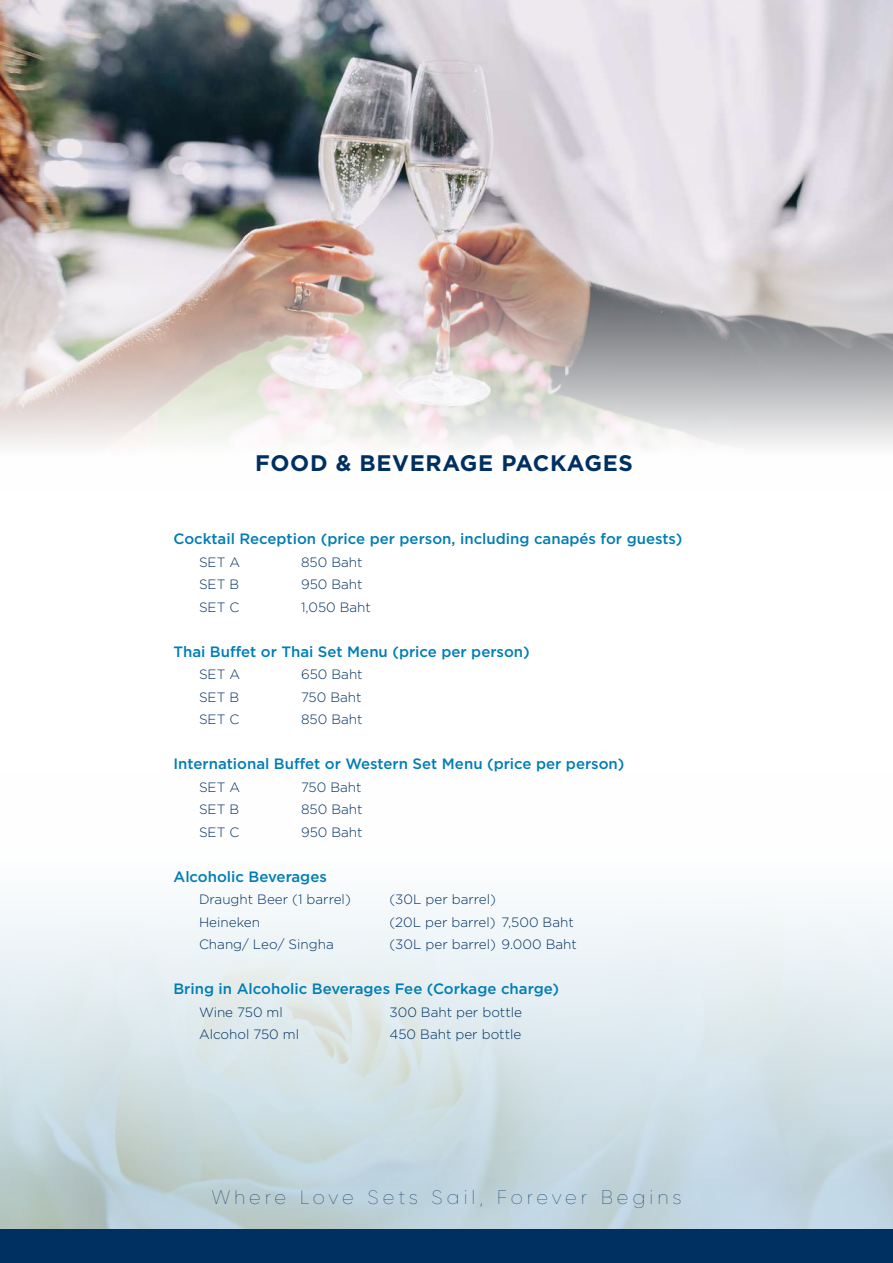
<style>
.page{position:relative;width:893px;height:1263px;background:#fff}
.page>*{position:absolute;margin:0;border:0;box-sizing:border-box;transform-origin:0 0}
.t1{font:700 22.5px "Gotham";letter-spacing:.03em;color:#003062}
.t2{font:100 19.5px "Gilroy";letter-spacing:.2em;color:#003062}
.t3{font:500 15px "Gotham";color:#007db5}
.t4{font:300 13.5px "Gotham";color:#003062}
</style>
<div class="page">
<img style="left:0;top:908px;width:893px;height:322px">
<div style="left:0;top:1230px;width:893px;height:33px;background:#003062"></div>
<img style="left:0;top:0;width:893px;height:447px">
<h1 class="t1" style="left:255px;top:448px;width:379px">FOOD &amp; BEVERAGE PACKAGES</h1>
<p class="t3" style="left:173px;top:529px;width:510px">Cocktail Reception (price per person, including canapés for guests)</p>
<p class="t4" style="left:199px;top:553px;width:43px">SET A</p>
<p class="t4" style="left:301px;top:553px;width:63px">850 Baht</p>
<p class="t4" style="left:199px;top:576px;width:42px">SET B</p>
<p class="t4" style="left:301px;top:576px;width:63px">950 Baht</p>
<p class="t4" style="left:199px;top:598px;width:42px">SET C</p>
<p class="t4" style="left:301px;top:598px;width:71px">1,050 Baht</p>
<p class="t3" style="left:173px;top:642px;width:358px">Thai Buffet or Thai Set Menu (price per person)</p>
<p class="t4" style="left:199px;top:666px;width:43px">SET A</p>
<p class="t4" style="left:301px;top:666px;width:63px">650 Baht</p>
<p class="t4" style="left:199px;top:688px;width:42px">SET B</p>
<p class="t4" style="left:301px;top:688px;width:62px">750 Baht</p>
<p class="t4" style="left:199px;top:711px;width:42px">SET C</p>
<p class="t4" style="left:301px;top:711px;width:63px">850 Baht</p>
<p class="t3" style="left:173px;top:754px;width:453px">International Buffet or Western Set Menu (price per person)</p>
<p class="t4" style="left:199px;top:778px;width:43px">SET A</p>
<p class="t4" style="left:301px;top:778px;width:62px">750 Baht</p>
<p class="t4" style="left:199px;top:801px;width:42px">SET B</p>
<p class="t4" style="left:301px;top:801px;width:63px">850 Baht</p>
<p class="t4" style="left:199px;top:823px;width:42px">SET C</p>
<p class="t4" style="left:301px;top:823px;width:63px">950 Baht</p>
<p class="t3" style="left:173px;top:867px;width:155px">Alcoholic Beverages</p>
<p class="t4" style="left:199px;top:891px;width:153px">Draught Beer (1 barrel)</p>
<p class="t4" style="left:389px;top:891px;width:108px">(30L per barrel)</p>
<p class="t4" style="left:199px;top:913px;width:63px">Heineken</p>
<p class="t4" style="left:389px;top:913px;width:186px">(20L per barrel) 7,500 Baht</p>
<p class="t4" style="left:199px;top:936px;width:136px">Chang/ Leo/ Singha</p>
<p class="t4" style="left:389px;top:936px;width:189px">(30L per barrel) 9.000 Baht</p>
<p class="t3" style="left:173px;top:979px;width:387px">Bring in Alcoholic Beverages Fee (Corkage charge)</p>
<p class="t4" style="left:199px;top:1003px;width:85px">Wine 750 ml</p>
<p class="t4" style="left:389px;top:1003px;width:134px">300 Baht per bottle</p>
<p class="t4" style="left:199px;top:1026px;width:102px">Alcohol 750 ml</p>
<p class="t4" style="left:389px;top:1026px;width:133px">450 Baht per bottle</p>
<h2 class="t2" style="left:211px;top:1185px;width:472px">Where Love Sets Sail, Forever Begins</h2>
</div>
